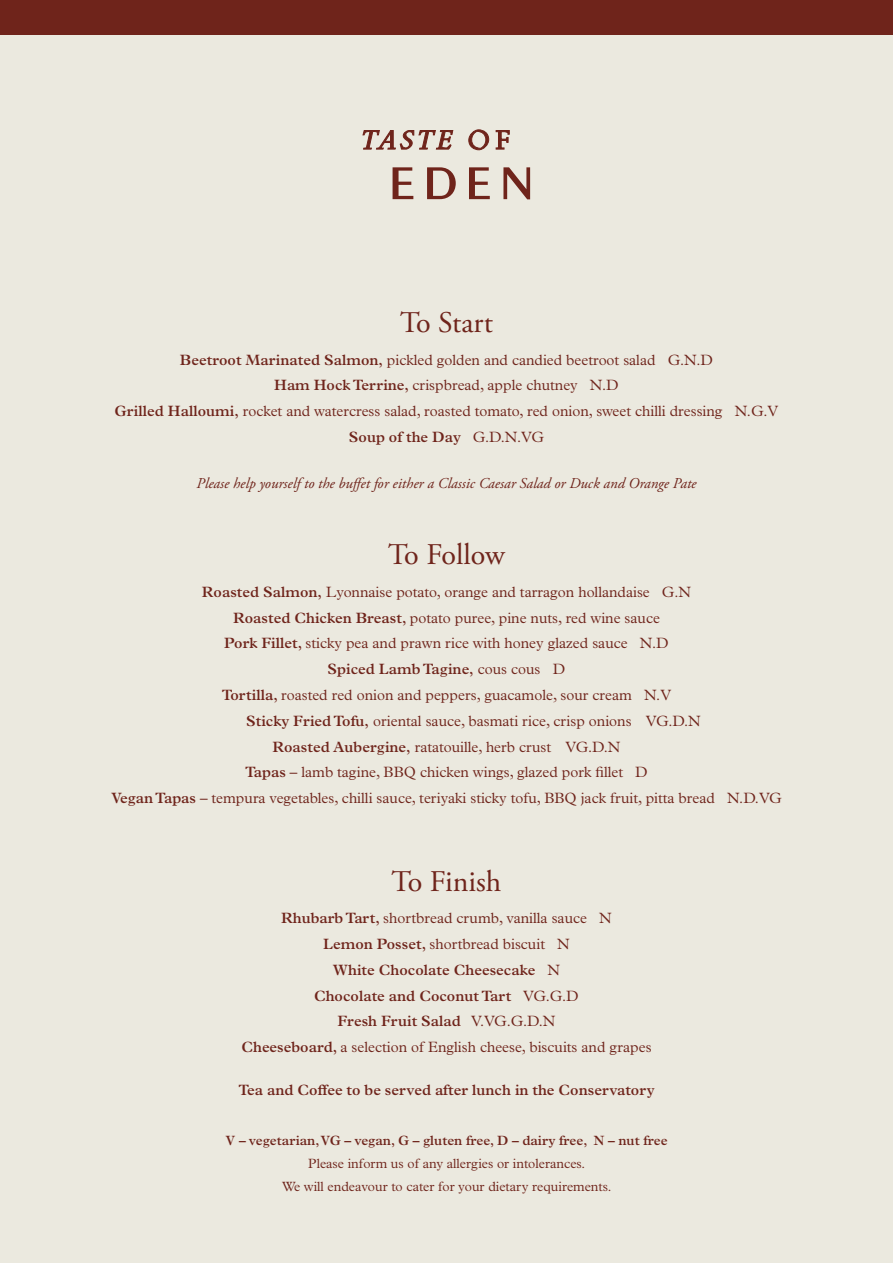
<style>
.page{position:relative;width:893px;height:1263px;background:#ebe9df}
.page>*{position:absolute;margin:0;border:0;box-sizing:border-box;transform-origin:0 0}
.t1{font:30px "Adobe Garamond Pro";color:#6f241b}
.t2{font:300 15px "Plantin MT Pro";color:#6f241b}
.t3{font:600 15px "Plantin MT Pro";color:#6f241b}
.t4{font:italic 15px "Adobe Garamond Pro";color:#6f241b}
.t5{font:300 13.5px "Plantin MT Pro";color:#6f241b}
.t6{font:600 13.5px "Plantin MT Pro";color:#6f241b}
.s1{font-weight:600}
.s2{font-weight:300}
</style>
<div class="page">
<svg style="left:393px;top:167px;width:20px;height:32px"></svg>
<svg style="left:427px;top:167px;width:29px;height:32px"></svg>
<svg style="left:469px;top:167px;width:21px;height:32px"></svg>
<svg style="left:503px;top:167px;width:27px;height:32px"></svg>
<svg style="left:363px;top:130px;width:147px;height:20px"></svg>
<div style="left:0;top:0;width:893px;height:34px;background:#6f241b"></div>
<p class="t1" style="left:400px;top:305px;width:94px">To Start</p>
<p class="t2" style="left:180px;top:351px;width:535px"><span class="s1">Beetroot Marinated Salmon,</span> pickled golden and candied beetroot salad G.N.D</p>
<p class="t2" style="left:274px;top:377px;width:346px"><span class="s1">Ham Hock Terrine,</span> crispbread, apple chutney N.D</p>
<p class="t2" style="left:115px;top:402px;width:665px"><span class="s1">Grilled Halloumi,</span> rocket and watercress salad, roasted tomato, red onion, sweet chilli dressing N.G.V</p>
<p class="t3" style="left:349px;top:428px;width:197px">Soup of the Day <span class="s2">G.D.N.VG</span></p>
<p class="t4" style="left:196px;top:474px;width:501px">Please help yourself to the buffet for either a Classic Caesar Salad or Duck and Orange Pate</p>
<p class="t1" style="left:388px;top:537px;width:118px">To Follow</p>
<p class="t2" style="left:202px;top:583px;width:491px"><span class="s1">Roasted Salmon,</span> Lyonnaise potato, orange and tarragon hollandaise G.N</p>
<p class="t2" style="left:233px;top:609px;width:428px"><span class="s1">Roasted Chicken Breast,</span> potato puree, pine nuts, red wine sauce</p>
<p class="t2" style="left:224px;top:635px;width:446px"><span class="s1">Pork Fillet,</span> sticky pea and prawn rice with honey glazed sauce N.D</p>
<p class="t3" style="left:328px;top:660px;width:239px">Spiced Lamb Tagine, <span class="s2">cous cous D</span></p>
<p class="t2" style="left:222px;top:686px;width:451px"><span class="s1">Tortilla,</span> roasted red onion and peppers, guacamole, sour cream N.V</p>
<p class="t2" style="left:246px;top:712px;width:456px"><span class="s1">Sticky Fried Tofu,</span> oriental sauce, basmati rice, crisp onions VG.D.N</p>
<p class="t2" style="left:272px;top:738px;width:350px"><span class="s1">Roasted Aubergine,</span> ratatouille, herb crust VG.D.N</p>
<p class="t2" style="left:245px;top:764px;width:404px"><span class="s1">Tapas</span> – lamb tagine, BBQ chicken wings, glazed pork fillet D</p>
<p class="t2" style="left:111px;top:789px;width:672px"><span class="s1">Vegan Tapas</span> – tempura vegetables, chilli sauce, teriyaki sticky tofu, BBQ jack fruit, pitta bread N.D.VG</p>
<p class="t1" style="left:392px;top:863px;width:111px">To Finish</p>
<p class="t2" style="left:281px;top:909px;width:332px"><span class="s1">Rhubarb Tart,</span> shortbread crumb, vanilla sauce N</p>
<p class="t2" style="left:323px;top:935px;width:248px"><span class="s1">Lemon Posset,</span> shortbread biscuit N</p>
<p class="t3" style="left:333px;top:961px;width:229px">White Chocolate Cheesecake <span class="s2">N</span></p>
<p class="t3" style="left:314px;top:987px;width:266px">Chocolate and Coconut Tart <span class="s2">VG.G.D</span></p>
<p class="t3" style="left:337px;top:1012px;width:220px">Fresh Fruit Salad <span class="s2">V.VG.G.D.N</span></p>
<p class="t2" style="left:241px;top:1038px;width:412px"><span class="s1">Cheeseboard,</span> a selection of English cheese, biscuits and grapes</p>
<p class="t3" style="left:238px;top:1081px;width:418px">Tea and Coffee to be served after lunch in the Conservatory</p>
<p class="t6" style="left:225px;top:1133px;width:444px">V – vegetarian, VG – vegan, G – gluten free, D – dairy free, N – nut free</p>
<p class="t5" style="left:308px;top:1156px;width:278px">Please inform us of any allergies or intolerances.</p>
<p class="t5" style="left:282px;top:1178px;width:331px">We will endeavour to cater for your dietary requirements.</p>
</div>
